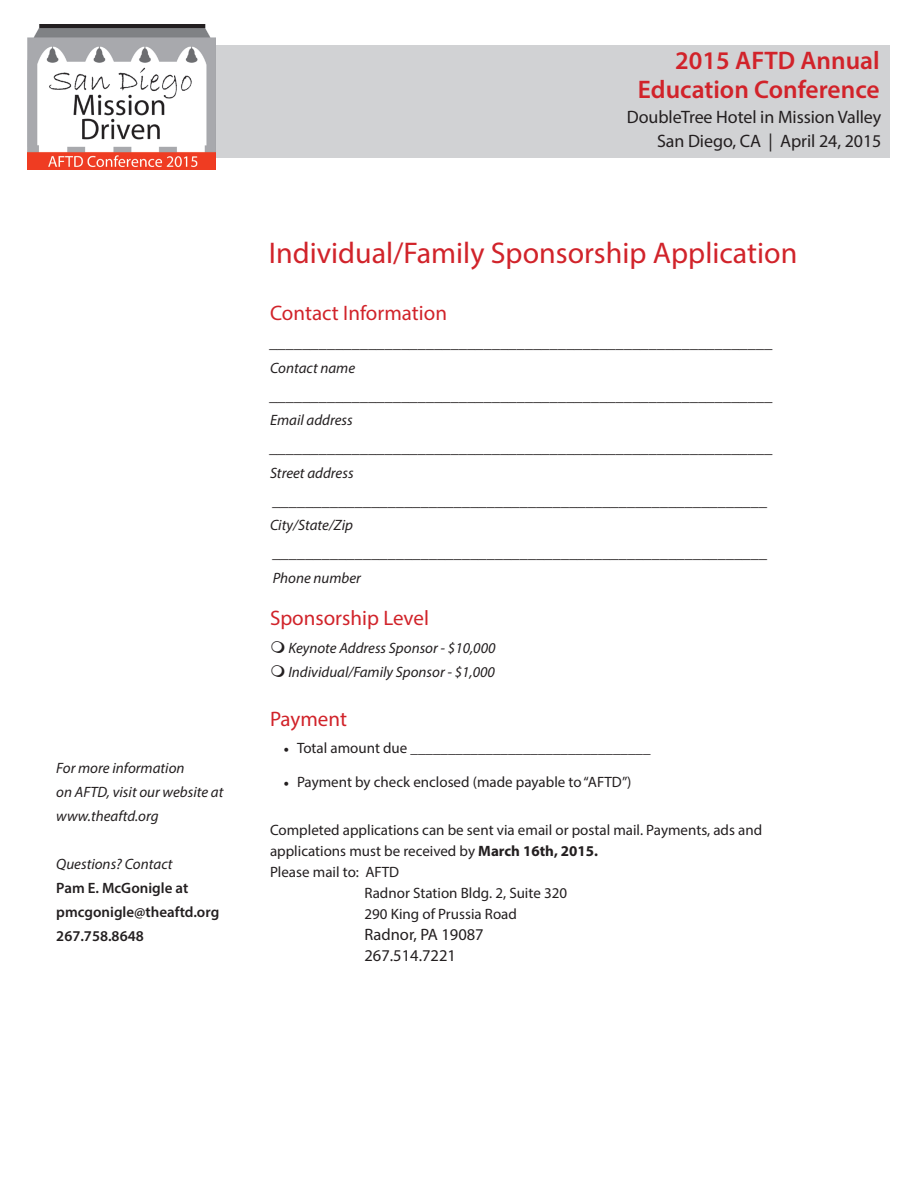
<style>
.page{position:relative;width:918px;height:1188px;background:#fff}
.page>*{position:absolute;margin:0;border:0;box-sizing:border-box;transform-origin:0 0}
.t1{font:30px "Myriad Pro";color:#d1232a}
.t2{font:600 25.5px/28.5px "Myriad Pro";color:#d1232a;text-align:right}
.t3{font:21px "Myriad Pro";color:#d1232a}
.t4{font:18px "Myriad Pro";letter-spacing:-.005em;color:#231f20}
.t5{font:italic 16.5px "Myriad Pro";color:#231f20}
.t6{font:16.5px "Myriad Pro";color:#231f20}
.t7{font:15px/21px "Myriad Pro";color:#231f20}
.t8{font:italic 15px/24px "Myriad Pro";color:#231f20}
.t9{font:600 15px "Myriad Pro";color:#231f20}
.s1{font-family:"Minion Pro"}
.s2{font-weight:700}
</style>
<div class="page">
<div style="left:28px;top:45px;width:862px;height:113px;background:#d1d2d4"></div>
<img style="left:28px;top:25px;width:187px;height:144px">
<p class="t8" style="left:56px;top:756px;width:169px">For more information<br>on AFTD, visit our website at www.theaftd.org</p>
<p class="t8" style="left:56px;top:852px;width:118px">Questions? Contact</p>
<p class="t9" style="left:56px;top:878px;width:134px">Pam E. McGonigle at</p>
<p class="t9" style="left:56px;top:902px;width:164px">pmcgonigle@theaftd.org</p>
<p class="t9" style="left:56px;top:926px;width:89px">267.758.8648</p>
<p class="t2" style="left:638px;top:46px;width:243px">2015 AFTD Annual<br>Education Conference</p>
<p class="t4" style="left:627px;top:106px;width:256px">DoubleTree Hotel in Mission Valley</p>
<p class="t4" style="left:657px;top:130px;width:226px">San Diego, CA | April 24, 2015</p>
<p class="t1" style="left:269px;top:234px;width:530px">Individual/Family Sponsorship Application</p>
<p class="t3" style="left:270px;top:300px;width:179px">Contact Information</p>
<p class="t5" style="left:270px;top:332px;width:505px">_____________________________________________________________</p>
<p class="t8" style="left:270px;top:356px;width:87px">Contact name</p>
<p class="t5" style="left:270px;top:385px;width:505px">_____________________________________________________________</p>
<p class="t8" style="left:270px;top:408px;width:84px">Email address</p>
<p class="t5" style="left:270px;top:437px;width:505px">_____________________________________________________________</p>
<p class="t8" style="left:270px;top:461px;width:85px">Street address</p>
<p class="t5" style="left:273px;top:490px;width:496px">____________________________________________________________</p>
<p class="t8" style="left:270px;top:513px;width:85px">City/State/Zip</p>
<p class="t5" style="left:273px;top:542px;width:496px">____________________________________________________________</p>
<p class="t8" style="left:273px;top:566px;width:90px">Phone number</p>
<p class="t3" style="left:270px;top:605px;width:160px">Sponsorship Level</p>
<p class="t8" style="left:288px;top:635px;width:208px">Keynote Address Sponsor - $10,000</p>
<p class="t8" style="left:288px;top:660px;width:208px">Individual/Family Sponsor - $1,000</p>
<p class="t3" style="left:270px;top:706px;width:79px">Payment</p>
<p class="t7" style="left:284px;top:737px;width:369px"><span class="s1">•</span> Total amount due ________________________________</p>
<p class="t7" style="left:284px;top:771px;width:350px"><span class="s1">•</span> Payment by check enclosed (made payable to “AFTD”)</p>
<p class="t7" style="left:270px;top:819px;width:494px">Completed applications can be sent via email or postal mail. Payments, ads and applications must be received by <span class="s2">March 16th, 2015.<br></span>Please mail to: AFTD</p>
<p class="t7" style="left:364px;top:882px;width:204px">Radnor Station Bldg. 2, Suite 320</p>
<p class="t7" style="left:364px;top:903px;width:154px">290 King of Prussia Road</p>
<p class="t6" style="left:364px;top:924px;width:121px">Radnor, PA 19087</p>
<p class="t6" style="left:364px;top:945px;width:93px">267.514.7221</p>
</div>
